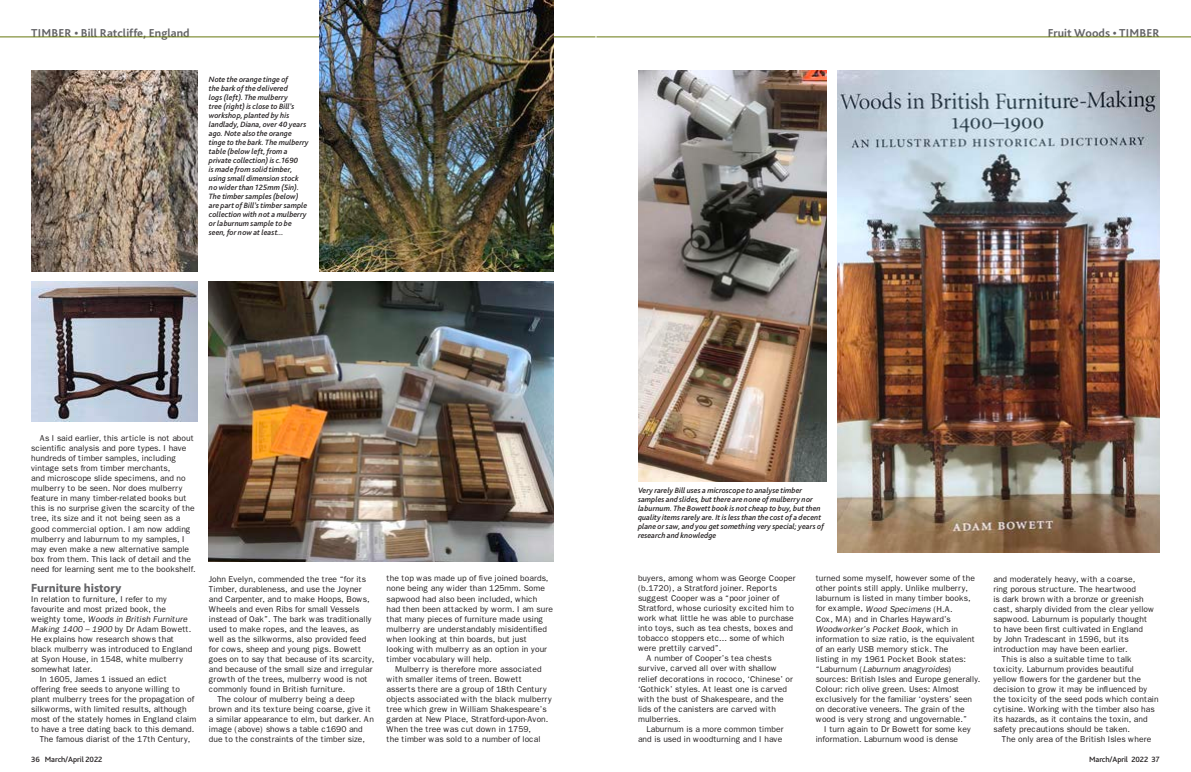
<style>
.page{position:relative;width:1191px;height:772px;background:#fff}
.page>*{position:absolute;margin:0;border:0;box-sizing:border-box;transform-origin:0 0}
.t1{font:700 12px "Bliss Pro";color:#636366}
.t2{font:700 12px "Myriad Pro";color:#636366}
.t3{font:8.5px/10px "Franklin Gothic";color:#231f20}
.t4{font:italic 8.5px "Franklin Gothic";color:#231f20}
.t5{font:italic 500 8px/9px "Bliss Pro";color:#231f20}
.t6{font:500 8px "Bliss Pro";letter-spacing:-.01em;color:#231f20}
.s1{font-style:normal}
.s2{font-style:italic}
</style>
<div class="page">
<hr style="left:596px;top:37px;width:595px;height:1px;background:#67770e">
<hr style="left:0;top:37px;width:595px;height:1px;background:#67770e">
<img style="left:31px;top:71px;width:166px;height:200px">
<img style="left:31px;top:281px;width:166px;height:140px">
<img style="left:320px;top:0;width:233px;height:271px">
<img style="left:209px;top:281px;width:344px;height:280px">
<img style="left:638px;top:71px;width:188px;height:410px">
<img style="left:838px;top:71px;width:321px;height:481px">
<h1 class="t1" style="left:31px;top:25px;width:160px">TIMBER • Bill Ratcliffe, England</h1>
<h1 class="t1" style="left:1047px;top:25px;width:113px">Fruit Woods • TIMBER</h1>
<p class="t5" style="left:209px;top:75px;width:101px">Note the orange tinge of<br>the bark of the delivered<br>logs (left). The mulberry<br>tree (right) is close to Bill’s workshop, planted by his landlady, Diana, over 40 years ago. Note also the orange tinge to the bark. The mulberry table (below left, from a private collection) is c.1690<br>is made from solid timber, using small dimension stock no wider than 125mm (5in).<br>The timber samples (below) are part of Bill’s timber sample collection with not a mulberry or laburnum sample to be seen, for now at least...</p>
<p class="t3" style="left:31px;top:433px;width:166px;text-indent:8px">As I said earlier, this article is not about scientific analysis and pore types. I have hundreds of timber samples, including vintage sets from timber merchants,<br>and microscope slide specimens, and no mulberry to be seen. Nor does mulberry feature in many timber-related books but this is no surprise given the scarcity of the tree, its size and it not being seen as a good commercial option. I am now adding mulberry and laburnum to my samples, I may even make a new alternative sample box from them. This lack of detail and the need for learning sent me to the bookshelf.</p>
<h1 class="t2" style="left:31px;top:579px;width:92px">Furniture history</h1>
<p class="t3" style="left:31px;top:593px;width:137px">In relation to furniture, I refer to my</p>
<p class="t3" style="left:31px;top:603px;width:136px">favourite and most prized book, the</p>
<p class="t4" style="left:31px;top:613px;width:159px"><span class="s1">w e i g h t y t o m e ,</span> Woods in British Furniture</p>
<p class="t4" style="left:31px;top:623px;width:162px">Making 1400 – 1900 <span class="s1">by Dr Adam Bowett.</span></p>
<p class="t3" style="left:31px;top:633px;width:144px">He explains how research shows that</p>
<p class="t3" style="left:31px;top:643px;width:163px">black mulberry was introduced to England</p>
<p class="t3" style="left:31px;top:653px;width:154px">at Syon House, in 1548, white mulberry</p>
<p class="t3" style="left:31px;top:663px;width:63px">somewhat later.</p>
<p class="t3" style="left:40px;top:673px;width:129px">In 1605, James 1 issued an edict</p>
<p class="t3" style="left:31px;top:683px;width:150px">offering free seeds to anyone willing to</p>
<p class="t3" style="left:31px;top:693px;width:164px">plant mulberry trees for the propagation of</p>
<p class="t3" style="left:31px;top:703px;width:157px">silkworms, with limited results, although</p>
<p class="t3" style="left:31px;top:713px;width:167px">most of the stately homes in England claim</p>
<p class="t3" style="left:31px;top:723px;width:165px">to have a tree dating back to this demand.</p>
<p class="t3" style="left:40px;top:733px;width:152px">The famous diarist of the 17th Century,</p>
<p class="t3" style="left:209px;top:573px;width:159px">John Evelyn, commended the tree “for its</p>
<p class="t3" style="left:209px;top:583px;width:154px">Timber, durableness, and use the Joyner</p>
<p class="t3" style="left:209px;top:593px;width:162px">and Carpenter, and to make Hoops, Bows,</p>
<p class="t3" style="left:209px;top:603px;width:152px">Wheels and even Ribs for small Vessels</p>
<p class="t3" style="left:209px;top:613px;width:165px">instead of Oak”. The bark was traditionally</p>
<p class="t3" style="left:209px;top:623px;width:152px">used to make ropes, and the leaves, as</p>
<p class="t3" style="left:209px;top:633px;width:159px">well as the silkworms, also provided feed</p>
<p class="t3" style="left:209px;top:643px;width:154px">for cows, sheep and young pigs. Bowett</p>
<p class="t3" style="left:209px;top:653px;width:167px">goes on to say that because of its scarcity,</p>
<p class="t3" style="left:209px;top:663px;width:165px">and because of the small size and irregular</p>
<p class="t3" style="left:209px;top:673px;width:160px">growth of the trees, mulberry wood is not</p>
<p class="t3" style="left:209px;top:683px;width:138px">commonly found in British furniture.</p>
<p class="t3" style="left:217px;top:693px;width:139px">The colour of mulberry being a deep</p>
<p class="t3" style="left:209px;top:703px;width:164px">brown and its texture being coarse, give it</p>
<p class="t3" style="left:209px;top:713px;width:167px">a similar appearance to elm, but darker. An</p>
<p class="t3" style="left:209px;top:723px;width:155px">image (above) shows a table c1690 and</p>
<p class="t3" style="left:209px;top:733px;width:158px">due to the constraints of the timber size,</p>
<p class="t3" style="left:386px;top:573px;width:168px">the top was made up of five joined boards, none being any wider than 125mm. Some sapwood had also been included, which had then been attacked by worm. I am sure that many pieces of furniture made using mulberry are understandably misidentified when looking at thin boards, but just looking with mulberry as an option in your timber vocabulary will help.</p>
<p class="t3" style="left:386px;top:663px;width:167px;text-indent:8px">Mulberry is therefore more associated with smaller items of treen. Bowett asserts there are a group of 18th Century objects associated with the black mulberry tree which grew in William Shakespeare’s garden at New Place, Stratford-upon-Avon.<br>When the tree was cut down in 1759,<br>the timber was sold to a number of local</p>
<p class="t5" style="left:638px;top:485px;width:187px">Very rarely Bill uses a microscope to analyse timber samples and slides, but there are none of mulberry nor laburnum. The Bowett book is not cheap to buy, but then quality items rarely are. It is less than the cost of a decent plane or saw, and you get something very special; years of research and knowledge</p>
<p class="t3" style="left:638px;top:573px;width:159px">buyers, among whom was George Cooper</p>
<p class="t3" style="left:638px;top:583px;width:140px">(b.1720), a Stratford joiner. Reports</p>
<p class="t3" style="left:638px;top:593px;width:143px">suggest Cooper was a “poor joiner of</p>
<p class="t3" style="left:638px;top:603px;width:158px">Stratford, whose curiosity excited him to</p>
<p class="t3" style="left:638px;top:613px;width:157px">work what little he was able to purchase</p>
<p class="t3" style="left:638px;top:623px;width:156px">into toys, such as tea chests, boxes and</p>
<p class="t3" style="left:638px;top:633px;width:148px">tobacco stoppers etc... some of which</p>
<p class="t3" style="left:638px;top:643px;width:85px">were prettily carved”.</p>
<p class="t3" style="left:646px;top:653px;width:127px">A number of Cooper’s tea chests</p>
<p class="t3" style="left:638px;top:663px;width:141px">survive, carved all over with shallow</p>
<p class="t3" style="left:638px;top:673px;width:156px">relief decorations in rococo, ‘Chinese’ or</p>
<p class="t3" style="left:638px;top:683px;width:151px">‘Gothick’ styles. At least one is carved</p>
<p class="t3" style="left:638px;top:693px;width:147px">with the bust of Shakespeare, and the</p>
<p class="t3" style="left:638px;top:703px;width:139px">lids of the canisters are carved with</p>
<p class="t3" style="left:638px;top:713px;width:44px">mulberries.</p>
<p class="t3" style="left:646px;top:723px;width:138px">Laburnum is a more common timber</p>
<p class="t3" style="left:638px;top:733px;width:146px">and is used in woodturning and I have</p>
<p class="t3" style="left:815px;top:573px;width:166px">turned some myself, however some of the other points still apply. Unlike mulberry, laburnum is listed in many timber books, for example, <span class="s2">Wood Specimens</span> (H.A.<br>Cox, MA) and in Charles Hayward’s <span class="s2">Woodworker’s Pocket Book</span>, w h i c h i n information to size ratio, is the equivalent of an early USB memory stick. The<br>listing in my 1961 Pocket Book states:<br>“ L a b u r n u m ( <span class="s2">Laburnum anagyroides</span>) sources: British Isles and Europe generally.<br>Colour: rich olive green. Uses: Almost exclusively for the familiar ‘oysters’ seen on decorative veneers. The grain of the wood is very strong and ungovernable.”</p>
<p class="t3" style="left:815px;top:723px;width:157px;text-indent:8px">I turn again to Dr Bowett for some key information. Laburnum wood is dense</p>
<p class="t3" style="left:993px;top:573px;width:143px">and moderately heavy, with a coarse,</p>
<p class="t3" style="left:993px;top:583px;width:144px">ring porous structure. The heartwood</p>
<p class="t3" style="left:993px;top:593px;width:152px">is dark brown with a bronze or greenish</p>
<p class="t3" style="left:993px;top:603px;width:162px">cast, sharply divided from the clear yellow</p>
<p class="t3" style="left:993px;top:613px;width:155px">sapwood. Laburnum is popularly thought</p>
<p class="t3" style="left:993px;top:623px;width:151px">to have been first cultivated in England</p>
<p class="t3" style="left:993px;top:633px;width:137px">by John Tradescant in 1596, but its</p>
<p class="t3" style="left:993px;top:643px;width:136px">introduction may have been earlier.</p>
<p class="t3" style="left:1002px;top:653px;width:132px">This is also a suitable time to talk</p>
<p class="t3" style="left:993px;top:663px;width:142px">toxicity. Laburnum provides beautiful</p>
<p class="t3" style="left:993px;top:673px;width:149px">yellow flowers for the gardener but the</p>
<p class="t3" style="left:993px;top:683px;width:155px">decision to grow it may be influenced by</p>
<p class="t3" style="left:993px;top:693px;width:167px">the toxicity of the seed pods which contain</p>
<p class="t3" style="left:993px;top:703px;width:163px">cytisine. Working with the timber also has</p>
<p class="t3" style="left:993px;top:713px;width:156px">its hazards, as it contains the toxin, and</p>
<p class="t3" style="left:993px;top:723px;width:138px">safety precautions should be taken.</p>
<p class="t3" style="left:1002px;top:733px;width:151px">The only area of the British Isles where</p>
<p class="t6" style="left:31px;top:753px;width:73px">36 March/April 2022</p>
<p class="t6" style="left:1089px;top:753px;width:72px">March/April 2022 37</p>
</div>
